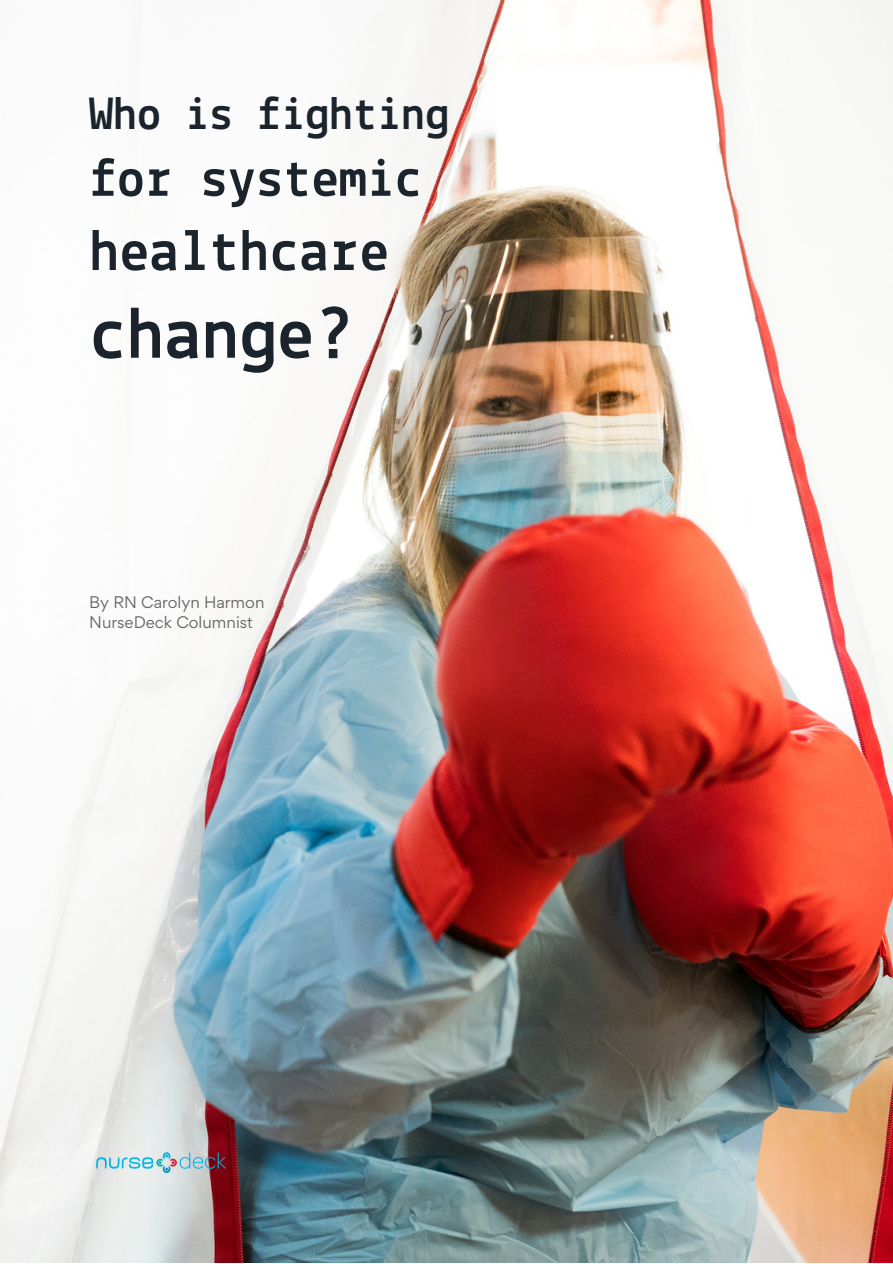
<style>
.page{position:relative;width:893px;height:1264px;background:#fff}
.page>*{position:absolute;margin:0;border:0;box-sizing:border-box;transform-origin:0 0}
.t1{font:700 75px "Lekton";color:#1b242c}
.t2{font:700 60px "Lekton";color:#1b242c}
.t3{font:700 55.5px "Lekton";color:#1b242c}
.t4{font:700 48px "Lekton";color:#1b242c}
.t5{font:15px/20.2px "Gordita";color:#636467}
</style>
<div class="page">
<img style="left:0;top:0;width:892px;height:1262px">
<img style="left:89px;top:1152px;width:143px;height:21px">
<h3 class="t4" style="left:89px;top:93px;width:361px">Who is fighting</h3>
<h3 class="t3" style="left:89px;top:154px;width:334px">for systemic</h3>
<h2 class="t2" style="left:89px;top:225px;width:301px">healthcare</h2>
<h1 class="t1" style="left:89px;top:301px;width:264px">change?</h1>
<p class="t5" style="left:89px;top:592px;width:177px">By RN Carolyn Harmon<br>NurseDeck Columnist</p>
</div>
